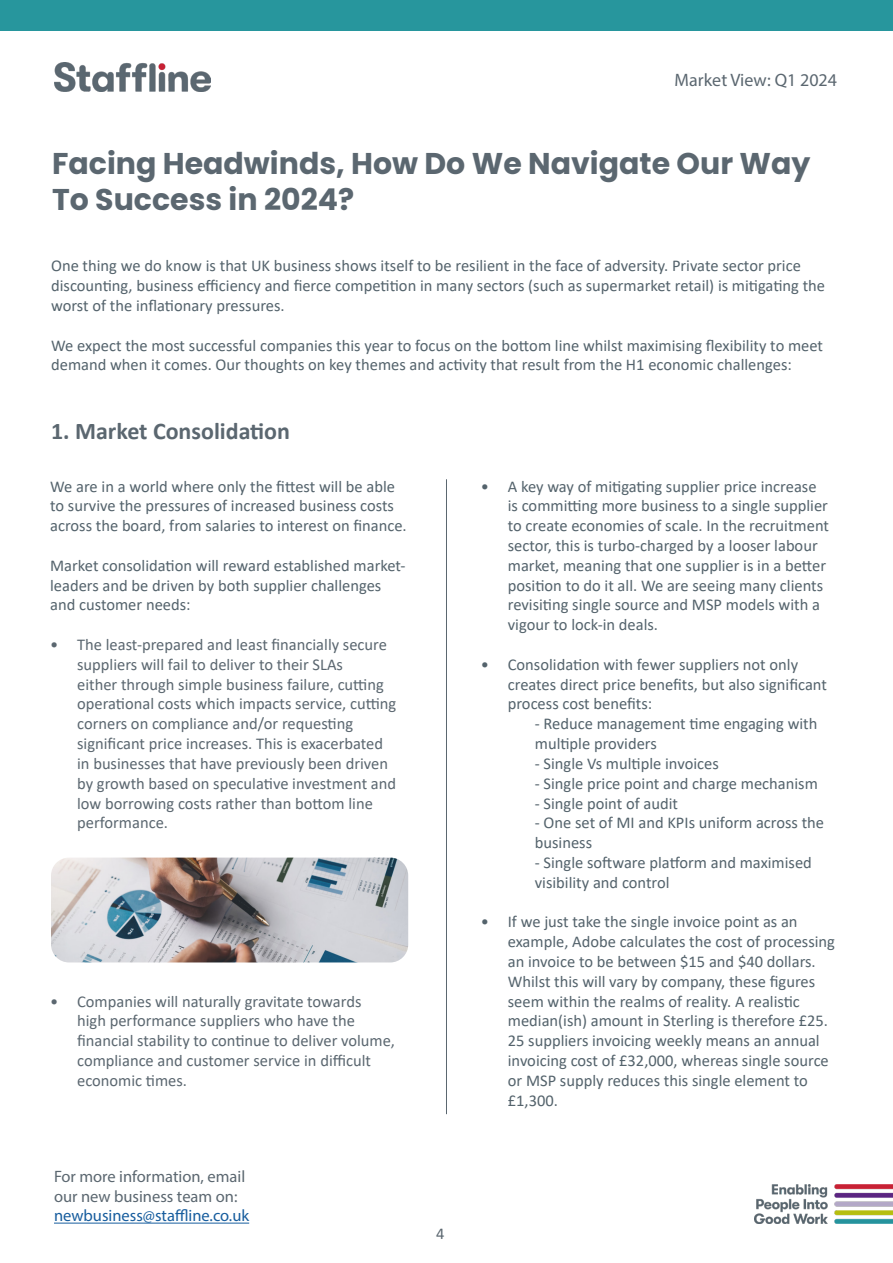
<style>
.page{position:relative;width:893px;height:1263px;background:#fff}
.page>*{position:absolute;margin:0;border:0;box-sizing:border-box;transform-origin:0 0}
.Page_Head{font:700 30px/36px "Poppins";color:#5b6770}
.Page_Head-2{font:700 24px "Calibri";color:#5b6770}
.Page_Head-3{font:18px "Myriad Pro";color:#5b6770}
.Page_Head-4{font:16.5px/19.8px "Calibri";color:#54636c}
.Page_Head-5{font:16.5px/19.8px "Calibri";color:#5b6770}
.Page_Head-6{font:16.5px/19.8px "Myriad Pro";color:#5b6770}
.s1{color:#175d9e}
</style>
<div class="page">
<hr style="left:54px;top:1223px;width:195px;height:1px;background:#175d9e">
<img style="left:755px;top:1184px;width:138px;height:39px">
<hr style="left:446px;top:479px;width:1px;height:635px;background:#5b6770">
<img style="left:54px;top:62px;width:156px;height:30px">
<div style="left:0;top:0;width:893px;height:30px;background:#27969d"></div>
<img style="left:51px;top:857px;width:357px;height:105px">
<p class="Page_Head-3" style="left:675px;top:69px;width:164px">Market View: Q1 2024</p>
<p class="Page_Head" style="left:52px;top:146px;width:760px">Facing Headwinds, How Do We Navigate Our Way<br>To Success in 2024?</p>
<p class="Page_Head-4" style="left:51px;top:256px;width:775px">One thing we do know is that UK business shows itself to be resilient in the face of adversity. Private sector price discounting, business efficiency and fierce competition in many sectors (such as supermarket retail) is mitigating the worst of the inflationary pressures.</p>
<p class="Page_Head-4" style="left:51px;top:335px;width:773px">We expect the most successful companies this year to focus on the bottom line whilst maximising flexibility to meet demand when it comes. Our thoughts on key themes and activity that result from the H1 economic challenges:</p>
<p class="Page_Head-2" style="left:51px;top:414px;width:240px">1. Market Consolidation</p>
<p class="Page_Head-4" style="left:50px;top:476px;width:358px">We are in a world where only the fittest will be able to survive the pressures of increased business costs across the board, from salaries to interest on finance.</p>
<p class="Page_Head-4" style="left:50px;top:555px;width:357px">Market consolidation will reward established market&shy;leaders and be driven by both supplier challenges and customer needs:</p>
<p class="Page_Head-5" style="left:77px;top:634px;width:321px;text-indent:-27px">• The least-prepared and least financially secure suppliers will fail to deliver to their SLAs<br>either through simple business failure, cutting operational costs which impacts service, cutting corners on compliance and/or requesting significant price increases. This is exacerbated in businesses that have previously been driven by growth based on speculative investment and low borrowing costs rather than bottom line performance.</p>
<p class="Page_Head-5" style="left:77px;top:991px;width:319px;text-indent:-27px">• Companies will naturally gravitate towards<br>high performance suppliers who have the financial stability to continue to deliver volume, compliance and customer service in difficult economic times.</p>
<p class="Page_Head-6" style="left:54px;top:1166px;width:197px">For more information, email our new business team on: <span class="s1">newbusiness@staffline.co.uk</span></p>
<p class="Page_Head-5" style="left:436px;top:1223px;width:10px">4</p>
<p class="Page_Head-4" style="left:508px;top:476px;width:323px;text-indent:-27px">• A key way of mitigating supplier price increase is committing more business to a single supplier to create economies of scale. In the recruitment sector, this is turbo-charged by a looser labour market, meaning that one supplier is in a better position to do it all. We are seeing many clients revisiting single source and MSP models with a vigour to lock-in deals.</p>
<p class="Page_Head-4" style="left:508px;top:654px;width:321px;text-indent:-27px">• Consolidation with fewer suppliers not only creates direct price benefits, but also significant process cost benefits:</p>
<p class="Page_Head-4" style="left:535px;top:713px;width:284px">- Reduce management time engaging with multiple providers</p>
<p class="Page_Head-4" style="left:535px;top:753px;width:185px">- Single Vs multiple invoices</p>
<p class="Page_Head-4" style="left:535px;top:773px;width:285px">- Single price point and charge mechanism</p>
<p class="Page_Head-4" style="left:535px;top:793px;width:145px">- Single point of audit</p>
<p class="Page_Head-4" style="left:535px;top:812px;width:291px">- One set of MI and KPIs uniform across the business</p>
<p class="Page_Head-4" style="left:535px;top:852px;width:279px">- Single software platform and maximised visibility and control</p>
<p class="Page_Head-4" style="left:508px;top:911px;width:329px;text-indent:-27px">• If we just take the single invoice point as an example, Adobe calculates the cost of processing an invoice to be between $15 and $40 dollars.<br>Whilst this will vary by company, these figures seem within the realms of reality. A realistic median(ish) amount in Sterling is therefore £25.<br>25 suppliers invoicing weekly means an annual invoicing cost of £32,000, whereas single source or MSP supply reduces this single element to £1,300.</p>
</div>
